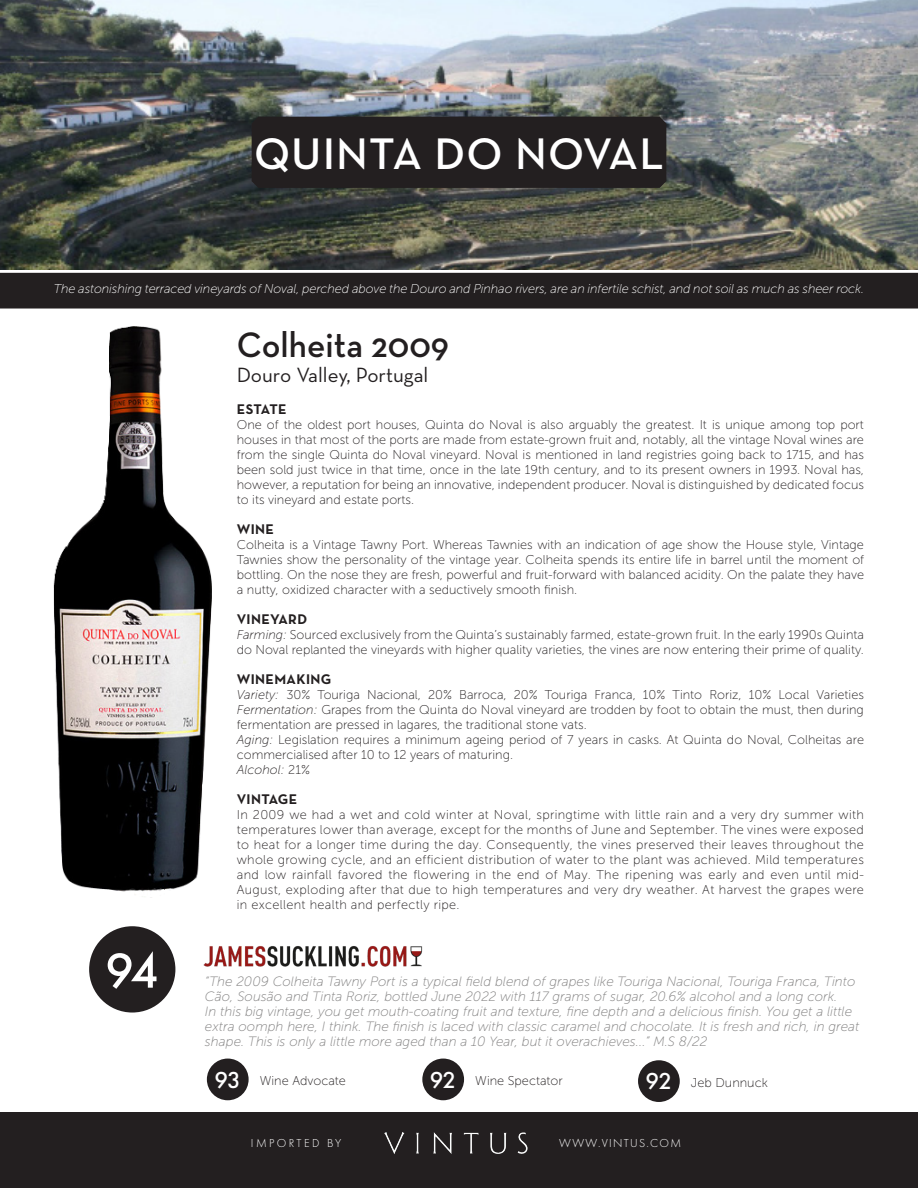
<style>
.page{position:relative;width:918px;height:1188px;background:#fff}
.page>*{position:absolute;margin:0;border:0;box-sizing:border-box;transform-origin:0 0}
.t1{font:500 51px "Futura PT";color:#fff}
.t2{font:600 45px "Neutraface Text";letter-spacing:.025em;color:#fff}
.t3{font:600 36px "Neutraface Text";color:#231f20}
.t4{font:500 24px "Futura PT";color:#fff}
.t5{font:21px "Neutraface Text";color:#231f20}
.t6{font:700 14.25px "Neutraface Text";letter-spacing:.025em;color:#231f20}
.t7{font:italic 13.5px/15px "Museo Sans 100";color:#7f7e7e}
.t8{font:12.75px/15px "Museo Sans 100";color:#231f20;text-align:justify}
.t9{font:italic 12.75px "Museo Sans 100";letter-spacing:-.01em;color:#fff}
.t10{font:italic 12.75px "Museo Sans 100";color:#231f20}
.t11{font:300 12px "Futura PT";letter-spacing:.11em;color:#fff}
.t12{font:300 12px "Futura PT";letter-spacing:.2em;color:#fff}
.s1{font-style:italic}
.s2{font-style:normal}
</style>
<div class="page">
<div style="left:89px;top:926px;width:86px;height:87px;background:#231f20;border-radius:50%"></div>
<div style="left:207px;top:1059px;width:42px;height:41px;background:#231f20;border-radius:50%"></div>
<img style="left:203px;top:946px;width:220px;height:21px">
<div style="left:422px;top:1059px;width:42px;height:41px;background:#231f20;border-radius:50%"></div>
<div style="left:638px;top:1060px;width:42px;height:42px;background:#231f20;border-radius:50%"></div>
<img style="left:0;top:0;width:918px;height:270px">
<div style="left:1px;top:274px;width:916px;height:34px;background:#231f20"></div>
<div style="left:0;top:273px;width:918px;height:36px;border:2px solid #231f20"></div>
<div style="left:252px;top:117px;width:414px;height:71px;background:#231f20"></div>
<div style="left:0;top:1112px;width:918px;height:76px;background:#231f20"></div>
<img style="left:54px;top:327px;width:157px;height:571px">
<img style="left:380px;top:1125px;width:152px;height:35px">
<p class="t2" style="left:254px;top:126px;width:411px">QUINTA DO NOVAL</p>
<p class="t9" style="left:54px;top:282px;width:812px">The astonishing terraced vineyards of Noval, perched above the Douro and Pinhao rivers, are an infertile schist, and not soil as much as sheer rock.</p>
<p class="t1" style="left:105px;top:940px;width:55px">94</p>
<p class="t3" style="left:237px;top:322px;width:214px">Colheita 2009</p>
<p class="t5" style="left:237px;top:361px;width:193px">Douro Valley, Portugal</p>
<p class="t6" style="left:237px;top:400px;width:51px">ESTATE</p>
<p class="t8" style="left:237px;top:417px;width:629px">One of the oldest port houses, Quinta do Noval is also arguably the greatest. It is unique among top port houses in that most of the ports are made from estate-grown fruit and, notably, all the vintage Noval wines are from the single Quinta do Noval vineyard. Noval is mentioned in land registries going back to 1715, and has been sold just twice in that time, once in the late 19th century, and to its present owners in 1993. Noval has, however, a reputation for being an innovative, independent producer. Noval is distinguished by dedicated focus to its vineyard and estate ports.</p>
<p class="t6" style="left:237px;top:520px;width:39px">WINE</p>
<p class="t8" style="left:237px;top:537px;width:629px">Colheita is a Vintage Tawny Port. Whereas Tawnies with an indication of age show the House style, Vintage Tawnies show the personality of the vintage year. Colheita spends its entire life in barrel until the moment of bottling. On the nose they are fresh, powerful and fruit-forward with balanced acidity. On the palate they have a nutty, oxidized character with a seductively smooth finish.</p>
<p class="t6" style="left:237px;top:610px;width:72px">VINEYARD</p>
<p class="t8" style="left:237px;top:627px;width:629px"><span class="s1">Farming:</span> Sourced exclusively from the Quinta’s sustainably farmed, estate-grown fruit. In the early 1990s Quinta do Noval replanted the vineyards with higher quality varieties, the vines are now entering their prime of quality.</p>
<p class="t6" style="left:237px;top:670px;width:96px">WINEMAKING</p>
<p class="t8" style="left:237px;top:687px;width:629px"><span class="s1">Variety:</span> 30% Touriga Nacional, 20% Barroca, 20% Touriga Franca, 10% Tinto Roriz, 10% Local Varieties <span class="s1">Fermentation:</span> Grapes from the Quinta do Noval vineyard are trodden by foot to obtain the must, then during fermentation are pressed in lagares, the traditional stone vats.</p>
<p class="t8" style="left:237px;top:732px;width:629px"><span class="s1">Aging:</span> Legislation requires a minimum ageing period of 7 years in casks. At Quinta do Noval, Colheitas are commercialised after 10 to 12 years of maturing.</p>
<p class="t10" style="left:237px;top:763px;width:75px">Alcohol: <span class="s2">21%</span></p>
<p class="t6" style="left:237px;top:790px;width:62px">VINTAGE</p>
<p class="t8" style="left:237px;top:807px;width:629px">In 2009 we had a wet and cold winter at Noval, springtime with little rain and a very dry summer with temperatures lower than average, except for the months of June and September. The vines were exposed to heat for a longer time during the day. Consequently, the vines preserved their leaves throughout the whole growing cycle, and an efficient distribution of water to the plant was achieved. Mild temperatures and low rainfall favored the flowering in the end of May. The ripening was early and even until mid-August, exploding after that due to high temperatures and very dry weather. At harvest the grapes were in excellent health and perfectly ripe.</p>
<p class="t7" style="left:205px;top:974px;width:656px">“The 2009 Colheita Tawny Port is a typical field blend of grapes like Touriga Nacional, Touriga Franca, Tinto Cão, Sousão and Tinta Roriz, bottled June 2022 with 117 grams of sugar, 20.6% alcohol and a long cork.<br>In this big vintage, you get mouth-coating fruit and texture, fine depth and a delicious finish. You get a little extra oomph here, I think. The finish is laced with classic caramel and chocolate. It is fresh and rich, in great shape. This is only a little more aged than a 10 Year, but it overachieves...” M.S 8/22</p>
<p class="t4" style="left:214px;top:1065px;width:28px">93</p>
<p class="t8" style="left:260px;top:1074px;width:88px">Wine Advocate</p>
<p class="t4" style="left:430px;top:1065px;width:28px">92</p>
<p class="t8" style="left:475px;top:1074px;width:89px">Wine Spectator</p>
<p class="t4" style="left:646px;top:1067px;width:28px">92</p>
<p class="t8" style="left:691px;top:1075px;width:78px">Jeb Dunnuck</p>
<p class="t12" style="left:251px;top:1137px;width:92px">IMPORTED BY</p>
<p class="t11" style="left:559px;top:1137px;width:123px">WWW.VINTUS.COM</p>
</div>
